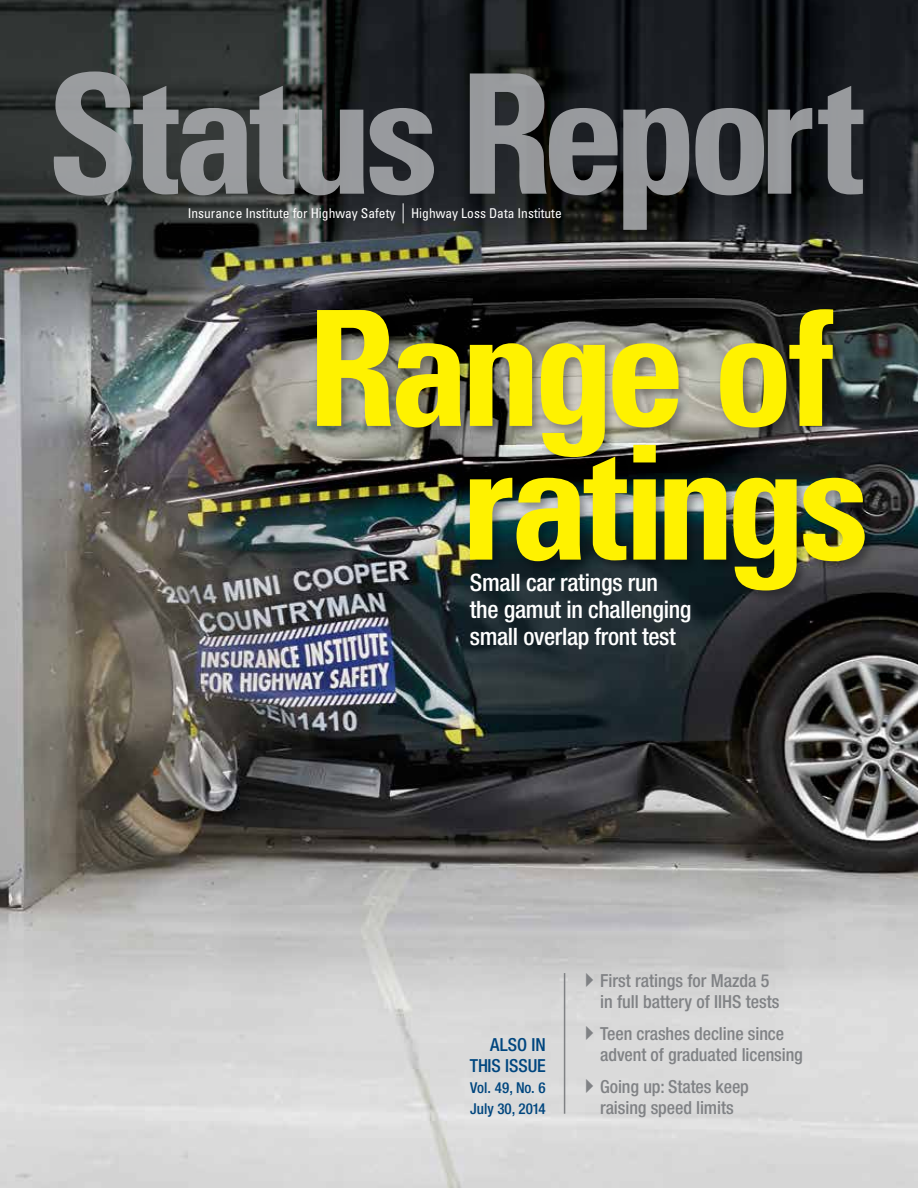
<style>
.page{position:relative;width:918px;height:1188px;background:#fff}
.page>*{position:absolute;margin:0;border:0;box-sizing:border-box;transform-origin:0 0}
.t1{font:700 condensed 166.5px "Univers LT Std";letter-spacing:-.045em;color:#a7a9ac}
.t2{font:700 condensed 160.5px "Univers LT Std";letter-spacing:-.045em;color:#fff200}
.t3{font:700 condensed 159px "Univers LT Std";letter-spacing:-.04em;color:#fff200}
.t4{font:500 condensed 24px/27px "Helvetica Neue LT Pro";letter-spacing:-.015em;color:#fff}
.t5{font:500 condensed 18px/21px "Helvetica Neue LT Pro";letter-spacing:-.005em;color:#808285}
.t6{font:500 condensed 18px/21px "Helvetica Neue LT Pro";color:#00467f;text-align:right}
.t7{font:500 condensed 15px/21px "Helvetica Neue LT Pro";color:#00467f}
.t8{font:condensed 13.5px "Univers LT Std";color:#fff}
.s1{font-family:"Helvetica Neue LT Pro";font-size:27px}
</style>
<div class="page">
<img style="left:0;top:0;width:918px;height:1188px">
<hr style="left:564px;top:973px;width:1px;height:141px;background:#808285">
<div style="left:313px;top:306px;width:533px;height:163px;background:#000;opacity:.35"></div>
<div style="left:466px;top:442px;width:411px;height:161px;background:#000;opacity:.35"></div>
<svg style="left:600px;top:987px;width:12px;height:1px"></svg>
<svg style="left:600px;top:1040px;width:12px;height:1px"></svg>
<svg style="left:600px;top:1093px;width:12px;height:1px"></svg>
<h1 class="t1" style="left:46px;top:32px;width:820px">Status Report</h1>
<p class="t8" style="left:188px;top:205px;width:219px">Insurance Institute for Highway Safety <span class="s1">|</span></p>
<p class="t8" style="left:411px;top:205px;width:152px">Highway Loss Data Institute</p>
<h2 class="t2" style="left:307px;top:270px;width:528px">Range of</h2>
<h3 class="t3" style="left:461px;top:406px;width:410px">ratings</h3>
<h3 class="t4" style="left:470px;top:568px;width:223px">Small car ratings run the gamut in challenging small overlap front test</h3>
<p class="t6" style="left:470px;top:1034px;width:77px">ALSO IN<br>THIS ISSUE</p>
<p class="t7" style="left:470px;top:1077px;width:77px">Vol. 49, No. 6<br>July 30, 2014</p>
<p class="t5" style="left:600px;top:970px;width:181px;text-indent:-22px">✔First ratings for Mazda 5 in full battery of IIHS tests</p>
<p class="t5" style="left:600px;top:1023px;width:204px;text-indent:-22px">✔Teen crashes decline since advent of graduated licensing</p>
<p class="t5" style="left:578px;top:1076px;width:173px;text-align:center">✔Going up: States keep raising speed limits</p>
</div>
